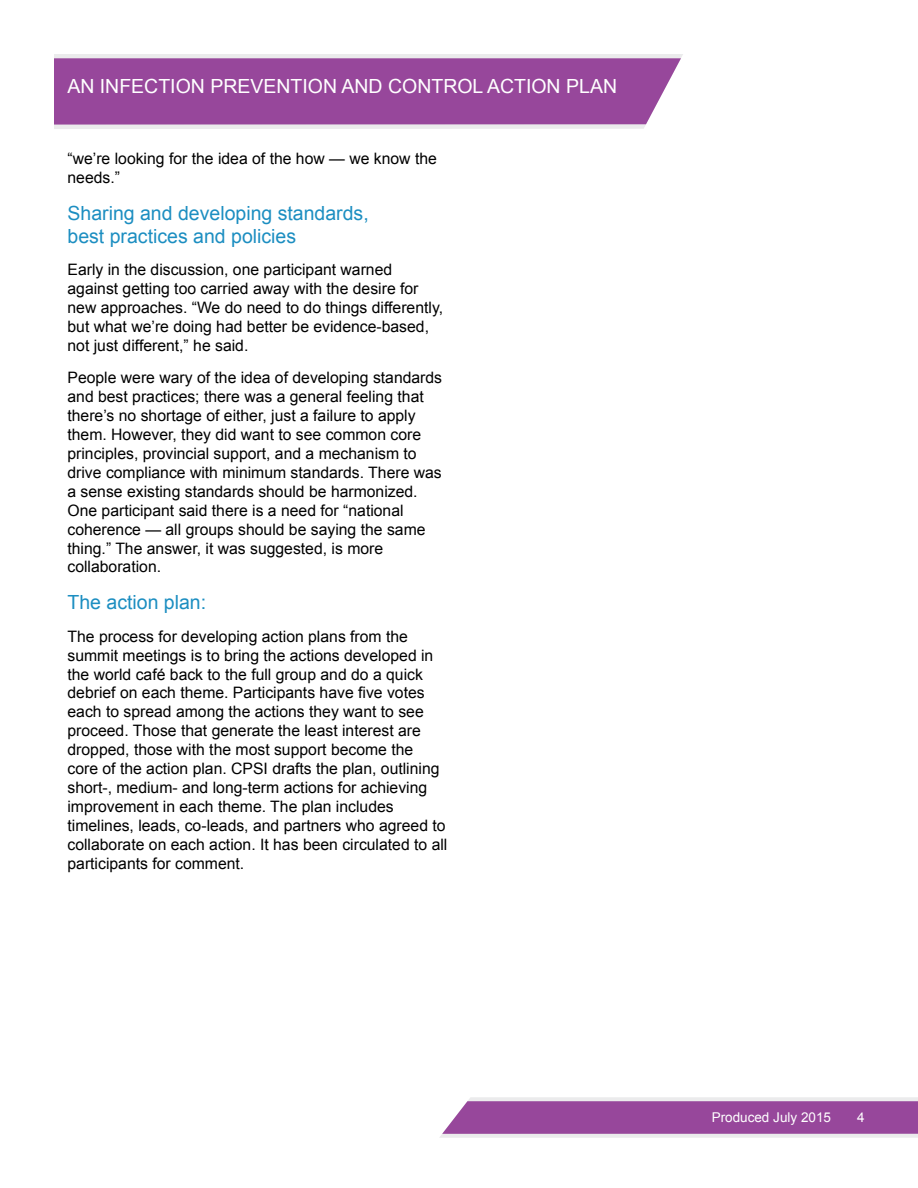
<style>
.page{position:relative;width:918px;height:1188px;background:#fff}
.page>*{position:absolute;margin:0;border:0;box-sizing:border-box;transform-origin:0 0}
.t1{font:19.5px/23.4px "Arial";color:#1c8ec1}
.t2{font:19.5px "Arial";color:#fff}
.t3{font:15.75px/18.9px "Arial";color:#000}
.t4{font:13.5px "Arial";color:#fff}
</style>
<div class="page">
<svg style="left:440px;top:1097px;width:478px;height:41px;background:#ab6dae"></svg>
<div style="left:54px;top:54px;width:629px;height:75px;background:#ebebec"></div>
<div style="left:54px;top:58px;width:627px;height:67px;background:#97479b"></div>
<p class="t2" style="left:67px;top:73px;width:551px">AN INFECTION PREVENTION AND CONTROL ACTION PLAN</p>
<p class="t3" style="left:68px;top:149px;width:371px">“we’re looking for the idea of the how — we know the needs.”</p>
<p class="t1" style="left:68px;top:201px;width:303px">Sharing and developing standards, best practices and policies</p>
<p class="t3" style="left:68px;top:261px;width:377px">Early in the discussion, one participant warned against getting too carried away with the desire for new approaches. “We do need to do things differently, but what we’re doing had better be evidence-based, not just different,” he said.</p>
<p class="t3" style="left:68px;top:369px;width:376px">People were wary of the idea of developing standards and best practices; there was a general feeling that there’s no shortage of either, just a failure to apply them. However, they did want to see common core principles, provincial support, and a mechanism to drive compliance with minimum standards. There was a sense existing standards should be harmonized.<br>One participant said there is a need for “national coherence — all groups should be saying the same thing.” The answer, it was suggested, is more collaboration.</p>
<p class="t1" style="left:68px;top:591px;width:140px">The action plan:</p>
<p class="t3" style="left:68px;top:627px;width:381px">The process for developing action plans from the summit meetings is to bring the actions developed in the world café back to the full group and do a quick debrief on each theme. Participants have five votes each to spread among the actions they want to see proceed. Those that generate the least interest are dropped, those with the most support become the core of the action plan. CPSI drafts the plan, outlining short-, medium- and long-term actions for achieving improvement in each theme. The plan includes timelines, leads, co-leads, and partners who agreed to collaborate on each action. It has been circulated to all participants for comment.</p>
<p class="t4" style="left:712px;top:1109px;width:121px">Produced July 2015</p>
<p class="t4" style="left:857px;top:1109px;width:9px">4</p>
</div>
